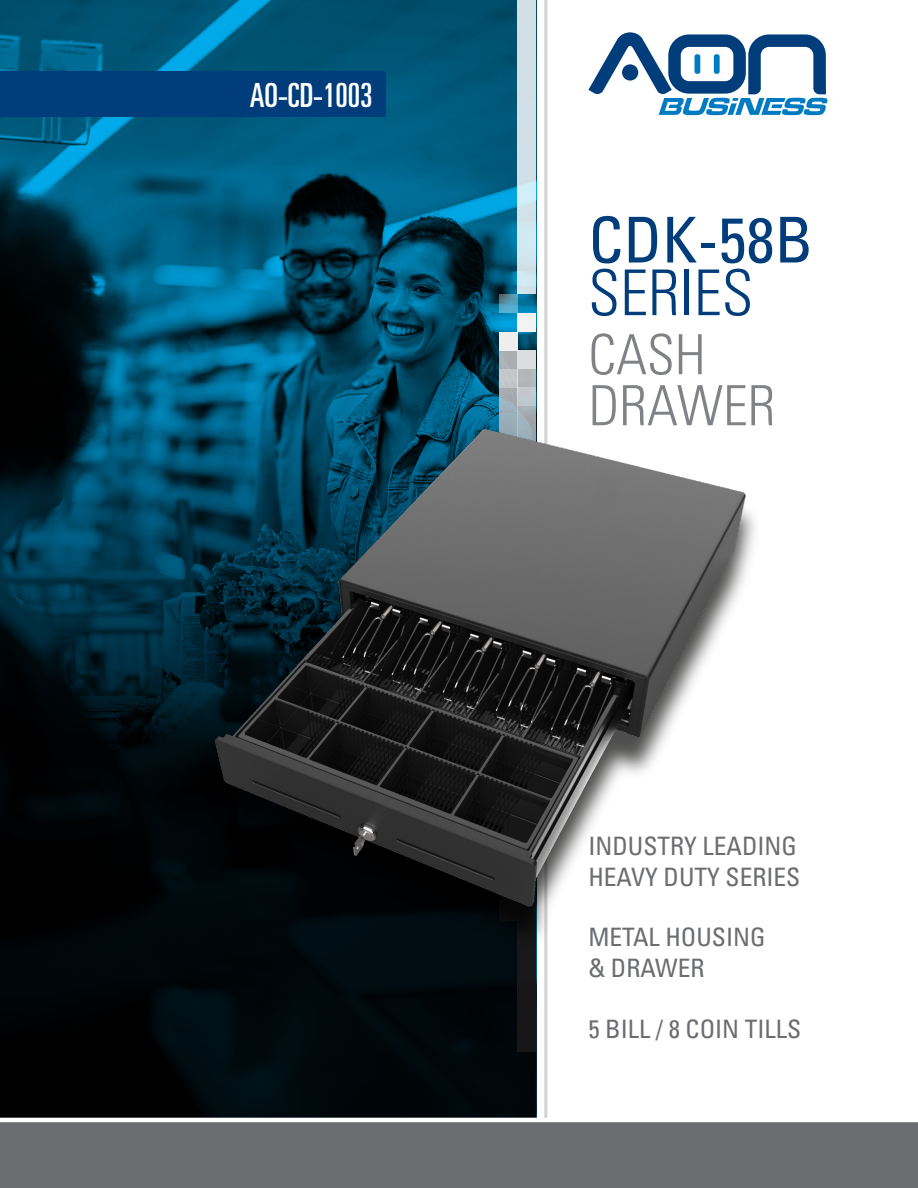
<style>
.page{position:relative;width:918px;height:1188px;background:#fff}
.page>*{position:absolute;margin:0;border:0;box-sizing:border-box;transform-origin:0 0}
.t1{font:condensed 63.15px "Univers";color:#013c7b}
.t2{font:300 condensed 63.15px "Univers";color:#013c7b}
.t3{font:300 condensed 55.5px/51px "Univers";color:#808285}
.t4{font:ultra-condensed 33.3px "Univers";color:#fff}
.t5{font:condensed 25.35px/30.5px "Univers";color:#6c6d70}
</style>
<div class="page">
<img style="left:0;top:0;width:536px;height:350px">
<div style="left:0;top:71px;width:386px;height:45px;background:#013c7b"></div>
<svg style="left:588px;top:32px;width:240px;height:83px"></svg>
<div style="left:695px;top:54px;width:5px;height:20px;background:#007bc3;border-radius:2px"></div>
<div style="left:714px;top:54px;width:6px;height:20px;background:#007bc3;border-radius:2px"></div>
<div style="left:499px;top:332px;width:19px;height:18px;background:#eeeeef"></div>
<div style="left:518px;top:313px;width:18px;height:19px;background:#f2f3f4"></div>
<svg style="left:518px;top:0;width:18px;height:294px;background:#d1e2e8"></svg>
<svg style="left:499px;top:294px;width:19px;height:19px"></svg>
<hr style="left:544px;top:0;width:3px;height:1126px;background:#d1d2d4">
<svg style="left:0;top:350px;width:536px;height:768px;background:#021821"></svg>
<svg style="left:0;top:1118px;width:918px;height:70px;background:#747578"></svg>
<img style="left:192px;top:931px;width:356px;height:25px">
<img style="left:83px;top:406px;width:672px;height:525px">
<h3 class="t4" style="left:250px;top:77px;width:124px">AO-CD-1003</h3>
<h1 class="t1" style="left:588px;top:200px;width:226px">CDK-58B</h1>
<h1 class="t2" style="left:588px;top:255px;width:167px">SERIES</h1>
<h2 class="t3" style="left:588px;top:328px;width:188px">CASH<br>DRAWER</h2>
<p class="t5" style="left:588px;top:830px;width:213px">INDUSTRY LEADING<br>HEAVY DUTY SERIES</p>
<p class="t5" style="left:588px;top:922px;width:179px">METAL HOUSING &amp; DRAWER</p>
<p class="t5" style="left:588px;top:1013px;width:214px">5 BILL / 8 COIN TILLS</p>
</div>
